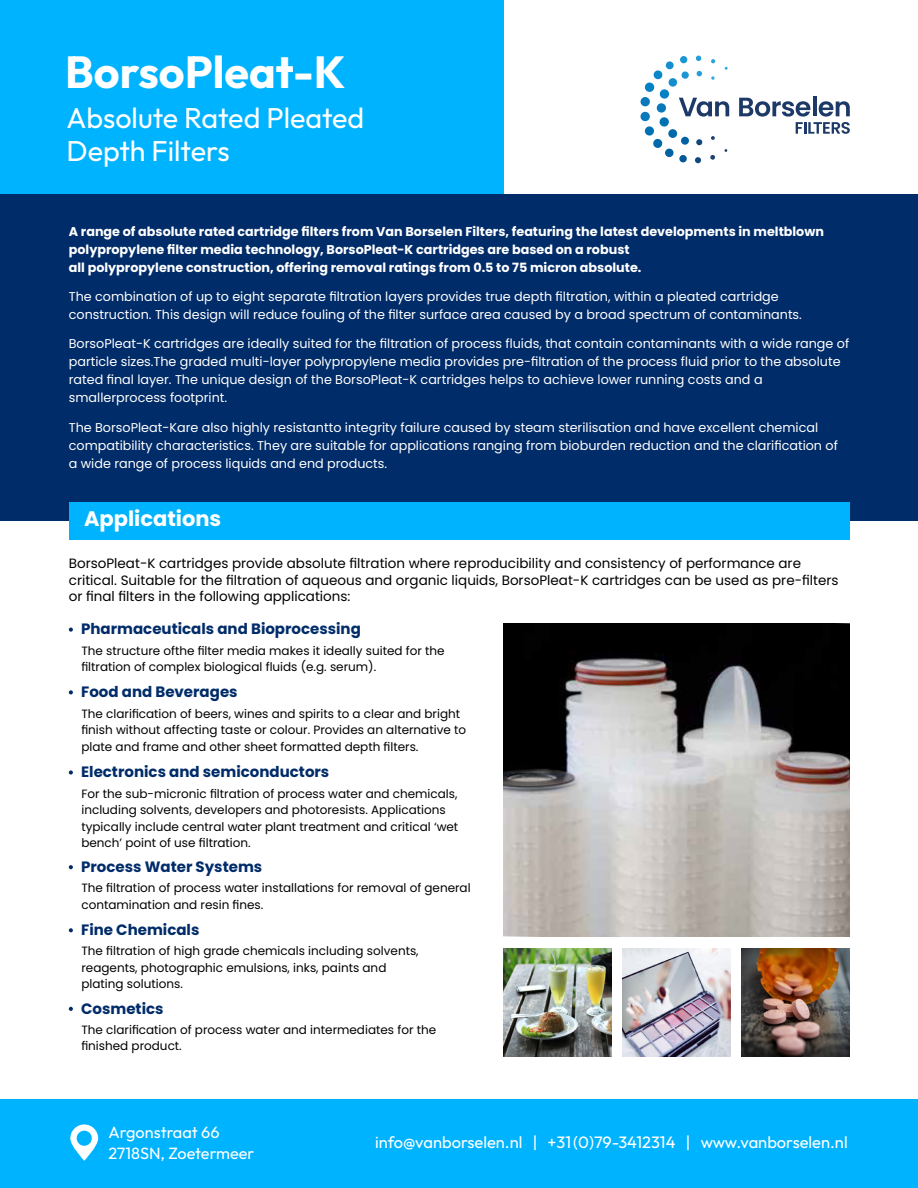
<style>
.page{position:relative;width:918px;height:1188px;background:#fff}
.page>*{position:absolute;margin:0;border:0;box-sizing:border-box;transform-origin:0 0}
.t1{font:700 44.85px "Outfit";color:#fff}
.t2{font:28.65px/33.2px "Outfit";color:#fff}
.t3{font:700 21px "Poppins";color:#fff}
.t4{font:16.5px "Outfit";color:#fff}
.t5{font:16.35px/20.9px "Outfit";color:#fff}
.t6{font:700 15px "Poppins";color:#002c69}
.t7{font:13.5px/16.5px "Poppins";color:#000}
.t8{font:12.75px/18px "Poppins";color:#fff}
.t9{font:700 12.75px/18px "Poppins";color:#fff}
.t10{font:12px/16.5px "Poppins";color:#000}
</style>
<div class="page">
<div style="left:0;top:0;width:504px;height:194px;background:#00b3ff"></div>
<hr style="left:813px;top:97px;width:3px;height:19px;background:#1d3967">
<svg style="left:739px;top:98px;width:111px;height:36px"></svg>
<svg style="left:679px;top:155px;width:8px;height:8px"></svg>
<svg style="left:695px;top:157px;width:6px;height:7px"></svg>
<svg style="left:640px;top:55px;width:89px;height:105px"></svg>
<div style="left:0;top:194px;width:918px;height:327px;background:#002c69"></div>
<div style="left:69px;top:502px;width:781px;height:37px;background:#00b3ff"></div>
<div style="left:0;top:1100px;width:918px;height:88px;background:#00b3ff"></div>
<svg style="left:70px;top:1124px;width:28px;height:37px"></svg>
<svg style="left:69px;top:628px;width:4px;height:4px"></svg>
<svg style="left:69px;top:690px;width:4px;height:4px"></svg>
<svg style="left:69px;top:770px;width:4px;height:5px"></svg>
<svg style="left:69px;top:865px;width:4px;height:4px"></svg>
<svg style="left:69px;top:928px;width:4px;height:4px"></svg>
<svg style="left:69px;top:1007px;width:4px;height:4px"></svg>
<img style="left:503px;top:623px;width:347px;height:313px">
<img style="left:504px;top:948px;width:108px;height:109px">
<img style="left:622px;top:948px;width:108px;height:109px">
<img style="left:741px;top:948px;width:108px;height:109px">
<h1 class="t1" style="left:65px;top:43px;width:282px">BorsoPleat-K</h1>
<h2 class="t2" style="left:66px;top:101px;width:299px">Absolute Rated Pleated<br>Depth Filters</h2>
<p class="t9" style="left:69px;top:222px;width:757px">A range of absolute rated cartridge filters from Van Borselen Filters, featuring the latest developments in meltblown polypropylene filter media technology, BorsoPleat-K cartridges are based on a robust<br>all polypropylene construction, offering removal ratings from 0.5 to 75 micron absolute.</p>
<p class="t8" style="left:69px;top:287px;width:735px">The combination of up to eight separate filtration layers provides true depth filtration, within a pleated cartridge construction. This design will reduce fouling of the filter surface area caused by a broad spectrum of contaminants.</p>
<p class="t8" style="left:69px;top:334px;width:782px">BorsoPleat-K cartridges are ideally suited for the filtration of process fluids, that contain contaminants with a wide range of particle sizes.The graded multi-layer polypropylene media provides pre-filtration of the process fluid prior to the absolute rated final layer. The unique design of the BorsoPleat-K cartridges helps to achieve lower running costs and a smallerprocess footprint.</p>
<p class="t8" style="left:69px;top:419px;width:771px">The BorsoPleat-Kare also highly resistantto integrity failure caused by steam sterilisation and have excellent chemical compatibility characteristics. They are suitable for applications ranging from bioburden reduction and the clarification of a wide range of process liquids and end products.</p>
<h3 class="t3" style="left:84px;top:504px;width:139px">Applications</h3>
<p class="t7" style="left:69px;top:555px;width:771px">BorsoPleat-K cartridges provide absolute filtration where reproducibility and consistency of performance are critical. Suitable for the filtration of aqueous and organic liquids, BorsoPleat-K cartridges can be used as pre-filters or final filters in the following applications:</p>
<p class="t6" style="left:81px;top:619px;width:281px">Pharmaceuticals and Bioprocessing</p>
<p class="t10" style="left:81px;top:642px;width:365px">The structure ofthe filter media makes it ideally suited for the filtration of complex biological fluids (e.g. serum).</p>
<p class="t6" style="left:81px;top:681px;width:158px">Food and Beverages</p>
<p class="t10" style="left:81px;top:705px;width:386px">The clarification of beers, wines and spirits to a clear and bright finish without affecting taste or colour. Provides an alternative to plate and frame and other sheet formatted depth filters.</p>
<p class="t6" style="left:81px;top:762px;width:250px">Electronics and semiconductors</p>
<p class="t10" style="left:81px;top:785px;width:378px">For the sub-micronic filtration of process water and chemicals, including solvents, developers and photoresists. Applications typically include central water plant treatment and critical ‘wet bench’ point of use filtration.</p>
<p class="t6" style="left:81px;top:856px;width:183px">Process Water Systems</p>
<p class="t10" style="left:81px;top:880px;width:391px">The filtration of process water installations for removal of general contamination and resin fines.</p>
<p class="t6" style="left:81px;top:919px;width:120px">Fine Chemicals</p>
<p class="t10" style="left:81px;top:943px;width:339px">The filtration of high grade chemicals including solvents, reagents, photographic emulsions, inks, paints and plating solutions.</p>
<p class="t6" style="left:81px;top:998px;width:84px">Cosmetics</p>
<p class="t10" style="left:81px;top:1021px;width:356px">The clarification of process water and intermediates for the finished product.</p>
<p class="t5" style="left:109px;top:1121px;width:147px">Argonstraat 66<br>2718SN, Zoetermeer</p>
<p class="t4" style="left:375px;top:1131px;width:474px">info@vanborselen.nl | +31(0)79-3412314 | www.vanborselen.nl</p>
</div>
